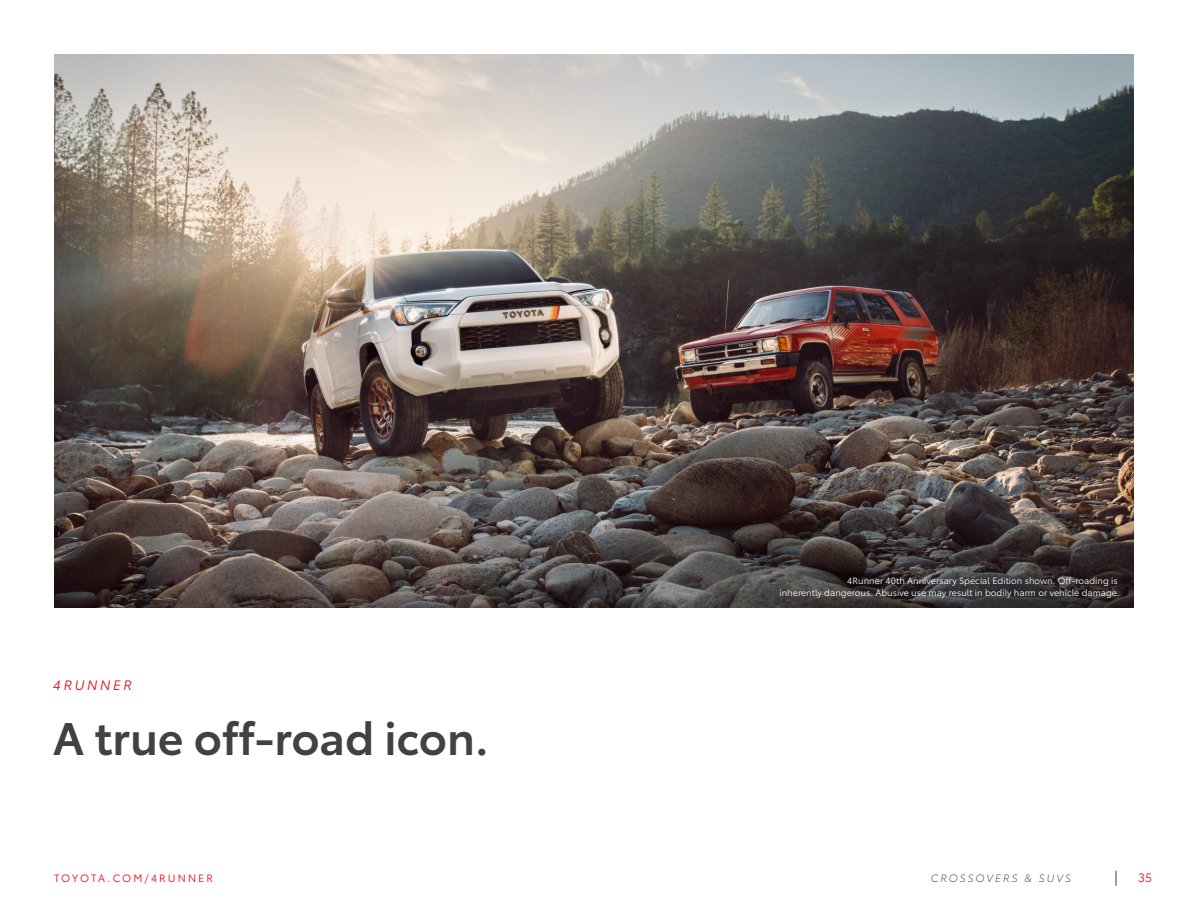
<style>
.page{position:relative;width:1188px;height:918px;background:#fff}
.page>*{position:absolute;margin:0;border:0;box-sizing:border-box;transform-origin:0 0}
.t1{font:600 45px "Toyota Type";color:#414042}
.t2{font:italic 13.5px "Toyota Type";letter-spacing:.2em;color:#eb0a1e}
.t3{font:12px "Toyota Type";color:#eb0a1e}
.t4{font:10.5px "Toyota Type";letter-spacing:.195em;color:#eb0a1e}
.t5{font:italic 300 10.5px "Toyota Type";letter-spacing:.2em;color:#414042}
.t6{font:9px/11.2px "Toyota Type";color:#fff;text-align:right}
</style>
<div class="page">
<img style="left:54px;top:54px;width:1080px;height:416px">
<svg style="left:1116px;top:871px;width:1px;height:15px"></svg>
<svg style="left:54px;top:470px;width:1080px;height:138px;background:#524846"></svg>
<h2 class="t2" style="left:53px;top:675px;width:80px">4RUNNER</h2>
<h1 class="t1" style="left:53px;top:704px;width:437px">A true off-road icon.</h1>
<p class="t6" style="left:779px;top:575px;width:342px">4Runner 40th Anniversary Special Edition shown. Off-roading is<br>inherently dangerous. Abusive use may result in bodily harm or vehicle damage.</p>
<p class="t4" style="left:54px;top:870px;width:161px">TOYOTA.COM/4RUNNER</p>
<p class="t5" style="left:931px;top:870px;width:142px">CROSSOVERS &amp; SUVS</p>
<h3 class="t3" style="left:1138px;top:869px;width:15px">35</h3>
</div>
